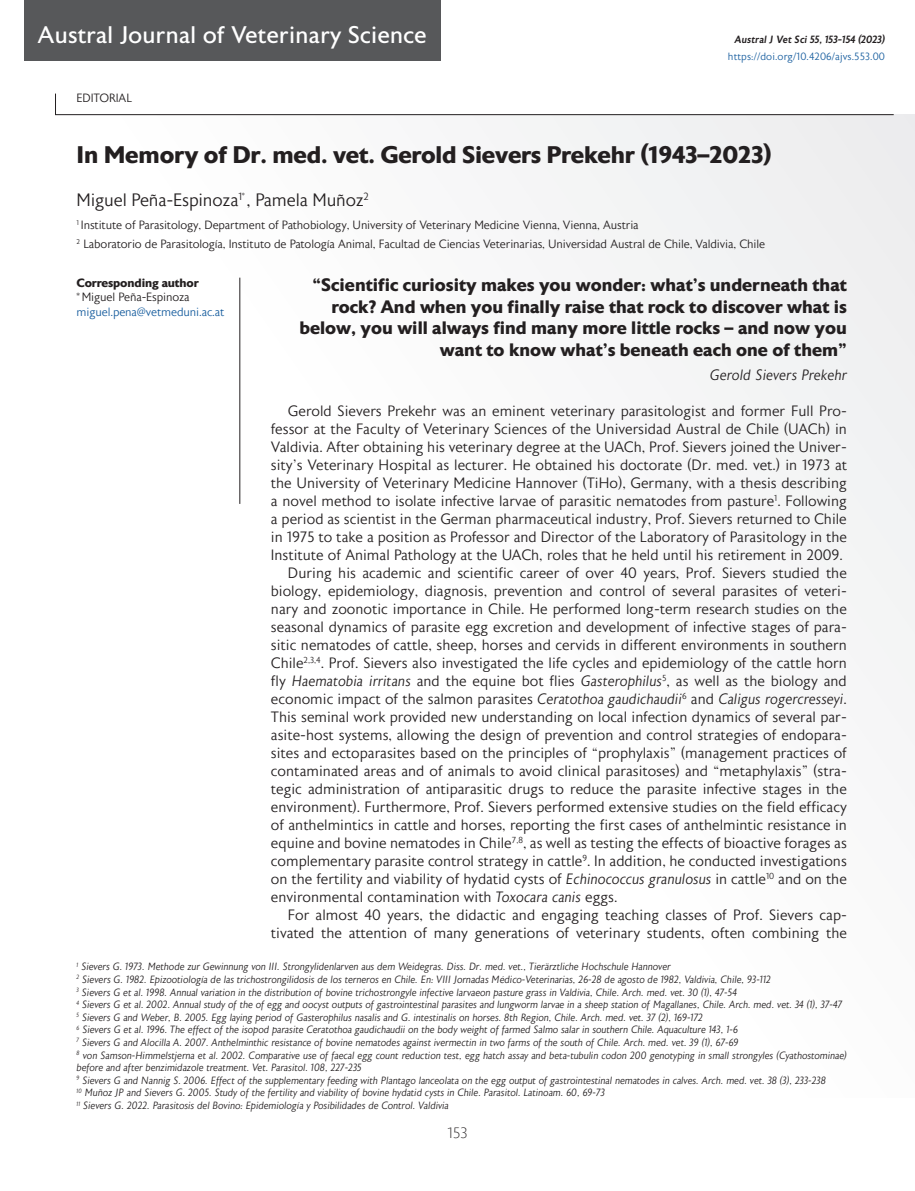
<style>
.page{position:relative;width:915px;height:1191px;background:#fff}
.page>*{position:absolute;margin:0;border:0;box-sizing:border-box;transform-origin:0 0}
.Paragraph_headline{font:700 24px "Astoria Sans";letter-spacing:-.01em;color:#231f20}
.Body{font:24px "Astoria Sans";letter-spacing:-.01em;color:#fff}
.t1{font:700 18px/21.6px "Astoria Sans";color:#231f20;text-align:right}
.Author_line{font:300 18px "Astoria Sans";letter-spacing:-.01em;color:#231f20}
.t2{font:300 15px/18px "Astoria Sans";color:#231f20;text-align:justify}
.t3{font:italic 300 15px "Astoria Sans";color:#231f20}
.t4{font:200 15px "Astoria Sans";color:#231f20}
.Author_description{font:300 12px "Astoria Sans";letter-spacing:-.01em;color:#231f20}
.History{font:300 12px "Astoria Sans";letter-spacing:-.01em;color:#175d9e}
.History-2{font:300 12px "Astoria Sans";letter-spacing:-.01em;color:#231f20}
.History-3{font:700 12px "Astoria Sans";letter-spacing:-.01em;color:#231f20}
.Body-2{font:300 12px "Astoria Sans";letter-spacing:-.01em;color:#231f20}
.Body-3{font:italic 300 10.5px/12.6px "Astoria Sans";letter-spacing:-.01em;color:#231f20}
.Body-4{font:300 10.5px "Astoria Sans";letter-spacing:.01em;color:#175d9e}
.Body-5{font:italic 500 10.5px "Astoria Sans";letter-spacing:.01em;color:#231f20}
.s1{font-style:italic}
</style>
<div class="page">
<div style="left:24px;top:0;width:416px;height:60px;background:#57585a"></div>
<div style="left:55px;top:115px;width:859px;height:982px;background:linear-gradient(to right,#fff,#f5f5f6)"></div>
<svg style="left:55px;top:93px;width:838px;height:22px"></svg>
<hr style="left:239px;top:278px;width:1px;height:226px;background:#231f20">
<p class="Body" style="left:38px;top:22px;width:390px">Austral Journal of Veterinary Science</p>
<p class="Body-5" style="left:734px;top:34px;width:151px">Austral J Vet Sci 55, 153-154 (2023)</p>
<p class="Body-4" style="left:727px;top:51px;width:158px">https://doi.org/10.4206/ajvs.553.00</p>
<p class="Body-2" style="left:77px;top:92px;width:57px">EDITORIAL</p>
<p class="Paragraph_headline" style="left:77px;top:141px;width:696px">In Memory of Dr. med. vet. Gerold Sievers Prekehr (1943–2023)</p>
<p class="Author_line" style="left:77px;top:190px;width:294px">Miguel Peña-Espinoza<sup>1*</sup>, Pamela Muñoz<sup>2</sup></p>
<p class="Author_description" style="left:77px;top:218px;width:563px"><sup>1</sup> Institute of Parasitology, Department of Pathobiology, University of Veterinary Medicine Vienna, Vienna, Austria</p>
<p class="Author_description" style="left:77px;top:237px;width:689px"><sup>2</sup> Laboratorio de Parasitología, Instituto de Patología Animal, Facultad de Ciencias Veterinarias, Universidad Austral de Chile, Valdivia, Chile</p>
<p class="History-3" style="left:77px;top:276px;width:124px">Corresponding author</p>
<p class="History-2" style="left:77px;top:290px;width:115px">*Miguel Peña-Espinoza</p>
<p class="History" style="left:77px;top:305px;width:149px">miguel.pena@vetmeduni.ac.at</p>
<p class="t1" style="left:299px;top:274px;width:548px">“Scientific curiosity makes you wonder: what’s underneath that rock? And when you finally raise that rock to discover what is below, you will always find many more little rocks – and now you want to know what’s beneath each one of them”</p>
<p class="t3" style="left:709px;top:367px;width:139px">Gerold Sievers Prekehr</p>
<p class="t2" style="left:271px;top:402px;width:577px;text-indent:17px">Gerold Sievers Prekehr was an eminent veterinary parasitologist and former Full Pro&shy;fessor at the Faculty of Veterinary Sciences of the Universidad Austral de Chile (UACh) in Valdivia. After obtaining his veterinary degree at the UACh, Prof. Sievers joined the Univer&shy;sity’s Veterinary Hospital as lecturer. He obtained his doctorate (Dr. med. vet.) in 1973 at the University of Veterinary Medicine Hannover (TiHo), Germany, with a thesis describing a novel method to isolate infective larvae of parasitic nematodes from pasture<sup>1</sup>. Following a period as scientist in the German pharmaceutical industry, Prof. Sievers returned to Chile in 1975 to take a position as Professor and Director of the Laboratory of Parasitology in the Institute of Animal Pathology at the UACh, roles that he held until his retirement in 2009.</p>
<p class="t2" style="left:271px;top:564px;width:577px;text-indent:17px">During his academic and scientific career of over 40 years, Prof. Sievers studied the biology, epidemiology, diagnosis, prevention and control of several parasites of veteri&shy;nary and zoonotic importance in Chile. He performed long-term research studies on the seasonal dynamics of parasite egg excretion and development of infective stages of para&shy;sitic nematodes of cattle, sheep, horses and cervids in different environments in southern Chile<sup>2,3,4</sup>. Prof. Sievers also investigated the life cycles and epidemiology of the cattle horn fly <span class="s1">Haematobia irritans</span> and the equine bot flies <span class="s1">Gasterophilus</span><sup>5</sup>, as well as the biology and economic impact of the salmon parasites <span class="s1">Ceratothoa gaudichaudii</span><sup>6</sup> and <span class="s1">Caligus rogercresseyi</span>.<br>This seminal work provided new understanding on local infection dynamics of several par&shy;asite-host systems, allowing the design of prevention and control strategies of endopara&shy;sites and ectoparasites based on the principles of “prophylaxis” (management practices of contaminated areas and of animals to avoid clinical parasitoses) and “metaphylaxis” (stra&shy;tegic administration of antiparasitic drugs to reduce the parasite infective stages in the environment). Furthermore, Prof. Sievers performed extensive studies on the field efficacy of anthelmintics in cattle and horses, reporting the first cases of anthelmintic resistance in equine and bovine nematodes in Chile<sup>7,8</sup>, as well as testing the effects of bioactive forages as complementary parasite control strategy in cattle<sup>9</sup>. In addition, he conducted investigations on the fertility and viability of hydatid cysts of <span class="s1">Echinococcus granulosus</span> in cattle<sup>10</sup> and on the environmental contamination with <span class="s1">Toxocara canis</span> eggs.</p>
<p class="t2" style="left:271px;top:906px;width:577px;text-align:right">For almost 40 years, the didactic and engaging teaching classes of Prof. Sievers cap&shy;tivated the attention of many generations of veterinary students, often combining the</p>
<p class="Body-3" style="left:77px;top:961px;width:595px"><sup>1</sup> Sievers G. 1973. Methode zur Gewinnung von III. Strongylidenlarven aus dem Weidegras. Diss. Dr. med. vet., Tierärztliche Hochschule Hannover</p>
<p class="Body-3" style="left:77px;top:973px;width:695px"><sup>2</sup> Sievers G. 1982. Epizootiología de las trichostrongilidosis de los terneros en Chile. En: VIII Jornadas Médico-Veterinarias, 26-28 de agosto de 1982, Valdivia, Chile, 93-112</p>
<p class="Body-3" style="left:77px;top:986px;width:662px"><sup>3</sup> Sievers G et al. 1998. Annual variation in the distribution of bovine trichostrongyle infective larvaeon pasture grass in Valdivia, Chile. Arch. med. vet. 30 (1), 47-54</p>
<p class="Body-3" style="left:77px;top:998px;width:767px"><sup>4</sup> Sievers G et al. 2002. Annual study of the of egg and oocyst outputs of gastrointestinal parasites and lungworm larvae in a sheep station of Magallanes, Chile. Arch. med. vet. 34 (1), 37-47</p>
<p class="Body-3" style="left:77px;top:1011px;width:627px"><sup>5</sup> Sievers G and Weber, B. 2005. Egg laying period of Gasterophilus nasalis and G. intestinalis on horses. 8th Region, Chile. Arch. med. vet. 37 (2), 169-172</p>
<p class="Body-3" style="left:77px;top:1024px;width:662px"><sup>6</sup> Sievers G et al. 1996. The effect of the isopod parasite Ceratothoa gaudichaudii on the body weight of farmed Salmo salar in southern Chile. Aquaculture 143, 1-6</p>
<p class="Body-3" style="left:77px;top:1036px;width:663px"><sup>7</sup> Sievers G and Alocilla A. 2007. Anthelminthic resistance of bovine nematodes against ivermectin in two farms of the south of Chile. Arch. med. vet. 39 (1), 67-69</p>
<p class="Body-3" style="left:77px;top:1049px;width:771px"><sup>8</sup> von Samson-Himmelstjerna et al. 2002. Comparative use of faecal egg count reduction test, egg hatch assay and beta-tubulin codon 200 genotyping in small strongyles (Cyathostominae) before and after benzimidazole treatment. Vet. Parasitol. 108, 227-235</p>
<p class="Body-3" style="left:77px;top:1074px;width:750px"><sup>9</sup> Sievers G and Nannig S. 2006. Effect of the supplementary feeding with Plantago lanceolata on the egg output of gastrointestinal nematodes in calves. Arch. med. vet. 38 (3), 233-238</p>
<p class="Body-3" style="left:77px;top:1087px;width:529px"><sup>10</sup> Muñoz JP and Sievers G. 2005. Study of the fertility and viability of bovine hydatid cysts in Chile. Parasitol. Latinoam. 60, 69-73</p>
<p class="Body-3" style="left:77px;top:1099px;width:374px"><sup>11</sup> Sievers G. 2022. Parasitosis del Bovino: Epidemiología y Posibilidades de Control. Valdivia</p>
<p class="t4" style="left:447px;top:1125px;width:21px">153</p>
</div>
